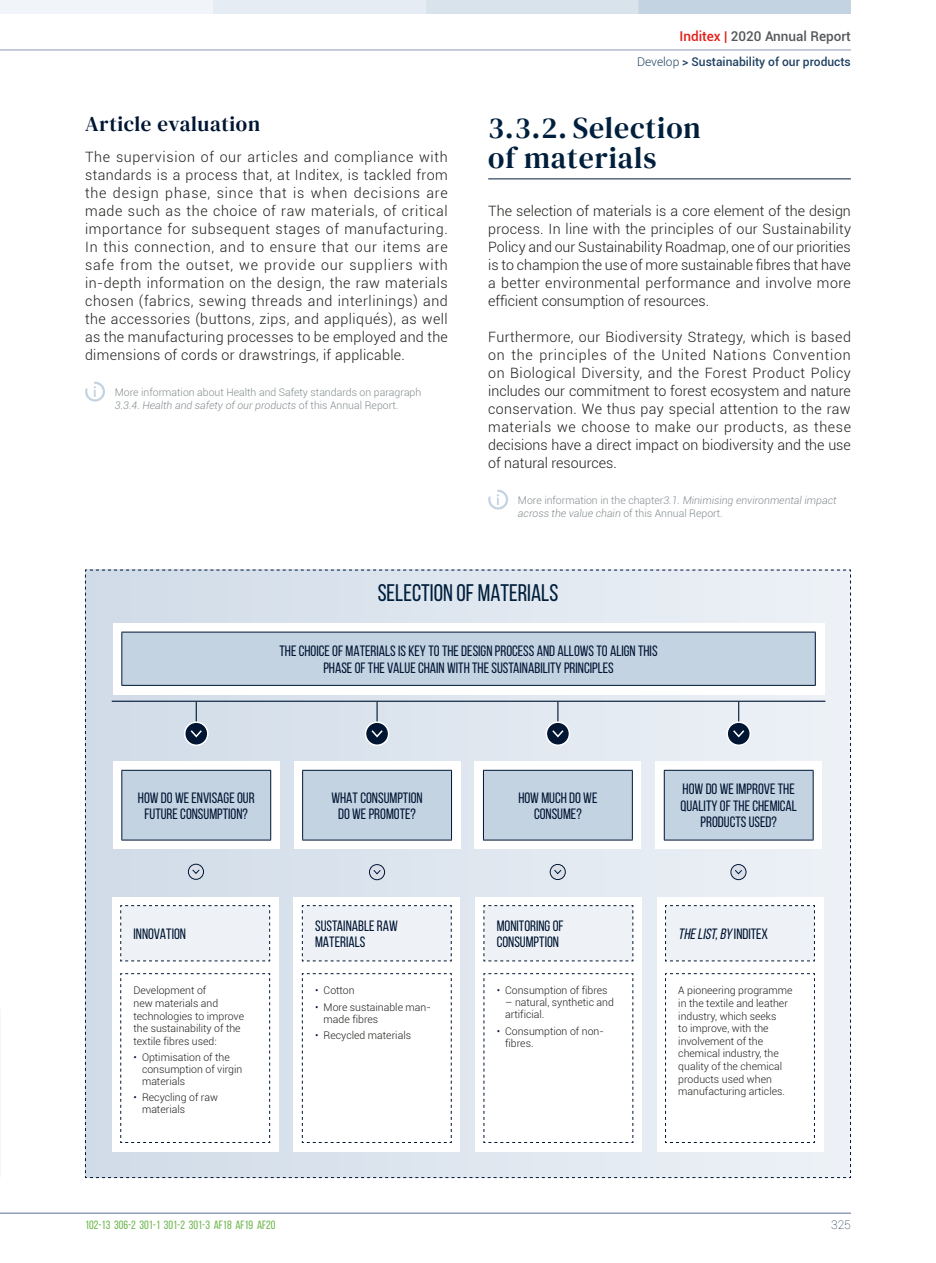
<style>
.page{position:relative;width:936px;height:1263px;background:#fff}
.page>*{position:absolute;margin:0;border:0;box-sizing:border-box;transform-origin:0 0}
.t1{font:30px/30px "DM Serif Text";letter-spacing:.03em;color:#001f3c}
.t2{font:24px "Bebas Neue";color:#001f3c}
.t3{font:21px "DM Serif Text";letter-spacing:.03em;color:#001633}
.t4{font:15px/16.5px "Bebas Neue";color:#001633;text-align:center}
.t5{font:italic 15px "Bebas Neue";color:#001633}
.t6{font:300 14.25px/18px "Roboto";color:#1d1d1b;text-align:justify}
.t7{font:500 13.5px "Roboto";color:#55585a}
.t8{font:12px "Bebas Neue";color:#6eb74c}
.t9{font:500 12px "Roboto";color:#204262}
.t10{font:100 12px "Roboto";color:#001633}
.t11{font:300 10.5px/12.6px "Roboto";color:#1d1d1b}
.t12{font:300 10.5px/12.6px "Roboto";color:#838b8e}
.t13{font:italic 300 10.5px/12.6px "Roboto";color:#838b8e}
.s1{font-style:italic}
.s2{color:#e41f18}
.s3{font-weight:300}
.s4{font-style:normal}
.s5{color:#001633}
</style>
<div class="page">
<div style="left:638px;top:0;width:213px;height:14px;background:#c4d3e2"></div>
<div style="left:426px;top:0;width:212px;height:14px;background:#d9e3ec"></div>
<div style="left:213px;top:0;width:213px;height:14px;background:#e6ecf3"></div>
<div style="left:0;top:0;width:213px;height:14px;background:#f1f4f8"></div>
<svg style="left:85px;top:382px;width:20px;height:20px"></svg>
<hr style="left:488px;top:179px;width:362px;height:1px;background:#001f3c">
<svg style="left:488px;top:490px;width:20px;height:20px"></svg>
<svg style="left:85px;top:570px;width:766px;height:608px"></svg>
<hr style="left:112px;top:701px;width:713px;height:1px;background:#001633">
<hr style="left:0;top:50px;width:850px;height:1px;background:#8995b4">
<hr style="left:0;top:1213px;width:850px;height:1px;background:#8995b4">
<h3 class="t3" style="left:85px;top:111px;width:176px">Article evaluation</h3>
<p class="t6" style="left:85px;top:147px;width:364px">The supervision of our articles and compliance with standards is a process that, at Inditex, is tackled from the design phase, since that is when decisions are made such as the choice of raw materials, of critical importance for subsequent stages of manufacturing.<br>In this connection, and to ensure that our items are safe from the outset, we provide our suppliers with in-depth information on the design, the raw materials chosen (fabrics, sewing threads and interlinings) and the accessories (buttons, zips, and appliqués), as well as the manufacturing processes to be employed and the dimensions of cords or drawstrings, if applicable.</p>
<p class="t12" style="left:115px;top:386px;width:308px">More information about Health and Safety standards on paragraph<br><span class="s1">3.3.4. Health and safety of our products</span> of this Annual Report.</p>
<p class="t7" style="left:679px;top:27px;width:173px"><span class="s2">Inditex |</span> 2020 Annual Report</p>
<p class="t9" style="left:637px;top:54px;width:215px"><span class="s3">Develop</span> &gt; Sustainability of our products</p>
<h1 class="t1" style="left:488px;top:113px;width:214px">3.3.2. Selection of materials</h1>
<p class="t6" style="left:488px;top:201px;width:364px">The selection of materials is a core element of the design process. In line with the principles of our Sustainability Policy and our Sustainability Roadmap, one of our priorities is to champion the use of more sustainable fibres that have a better environmental performance and involve more efficient consumption of resources.</p>
<p class="t6" style="left:488px;top:327px;width:364px">Furthermore, our Biodiversity Strategy, which is based on the principles of the United Nations Convention on Biological Diversity, and the Forest Product Policy includes our commitment to forest ecosystem and nature conservation. We thus pay special attention to the raw materials we choose to make our products, as these decisions have a direct impact on biodiversity and the use of natural resources.</p>
<p class="t13" style="left:518px;top:494px;width:320px"><span class="s4">More information in the chapter</span>3.1. Minimising environmental impact across the value chain <span class="s4">of this Annual Report.</span></p>
<h2 class="t2" style="left:378px;top:580px;width:182px">SELECTION OF MATERIALS</h2>
<p class="t4" style="left:279px;top:642px;width:379px">THE CHOICE OF MATERIALS IS KEY TO THE DESIGN PROCESS AND ALLOWS TO ALIGN THIS<br>PHASE OF THE VALUE CHAIN WITH THE SUSTAINABILITY PRINCIPLES</p>
<p class="t4" style="left:138px;top:789px;width:118px">HOW DO WE ENVISAGE OUR<br>FUTURE CONSUMPTION?</p>
<p class="t4" style="left:133px;top:925px;width:54px">INNOVATION</p>
<p class="t11" style="left:133px;top:984px;width:112px">Development of<br>new materials and technologies to improve the sustainability of the textile fibres used:</p>
<p class="t11" style="left:142px;top:1051px;width:102px;line-height:12px;text-indent:-9px"><span class="s5">•</span> Optimisation of the consumption of virgin materials</p>
<p class="t11" style="left:142px;top:1091px;width:78px;line-height:12px;text-indent:-9px"><span class="s5">•</span> Recycling of raw materials</p>
<p class="t4" style="left:331px;top:789px;width:93px">WHAT CONSUMPTION<br>DO WE PROMOTE?</p>
<p class="t4" style="left:518px;top:789px;width:81px">HOW MUCH DO WE<br>CONSUME?</p>
<p class="t4" style="left:680px;top:781px;width:118px">HOW DO WE IMPROVE THE<br>QUALITY OF THE CHEMICAL<br>PRODUCTS USED?</p>
<p class="t4" style="left:315px;top:917px;width:84px;text-align:left">SUSTAINABLE RAW<br>MATERIALS</p>
<p class="t11" style="left:315px;top:984px;width:41px"><span class="s5">•</span> Cotton</p>
<p class="t11" style="left:323px;top:1000px;width:109px;line-height:12px;text-indent:-9px"><span class="s5">•</span> More sustainable man&shy;made fibres</p>
<p class="t11" style="left:315px;top:1028px;width:97px"><span class="s5">•</span> Recycled materials</p>
<p class="t4" style="left:496px;top:917px;width:68px;text-align:left">MONITORING OF<br>CONSUMPTION</p>
<p class="t11" style="left:496px;top:984px;width:112px"><span class="s5">•</span> Consumption of fibres</p>
<p class="t11" style="left:505px;top:996px;width:110px;line-height:12px">– natural, synthetic and artificial.</p>
<p class="t11" style="left:505px;top:1024px;width:100px;line-height:12px;text-indent:-9px"><span class="s5">•</span> Consumption of non&shy;fibres.</p>
<p class="t5" style="left:678px;top:925px;width:91px">THE LIST,BY <span class="s4">I N D I T E X</span></p>
<p class="t11" style="left:678px;top:984px;width:116px">A pioneering programme in the textile and leather industry, which seeks<br>to improve, with the involvement of the chemical industry, the quality of the chemical products used when manufacturing articles.</p>
<p class="t8" style="left:85px;top:1218px;width:192px">102-13 306-2 301-1 301-2 301-3 AF18 AF19 AF20</p>
<p class="t10" style="left:831px;top:1216px;width:21px">325</p>
</div>
